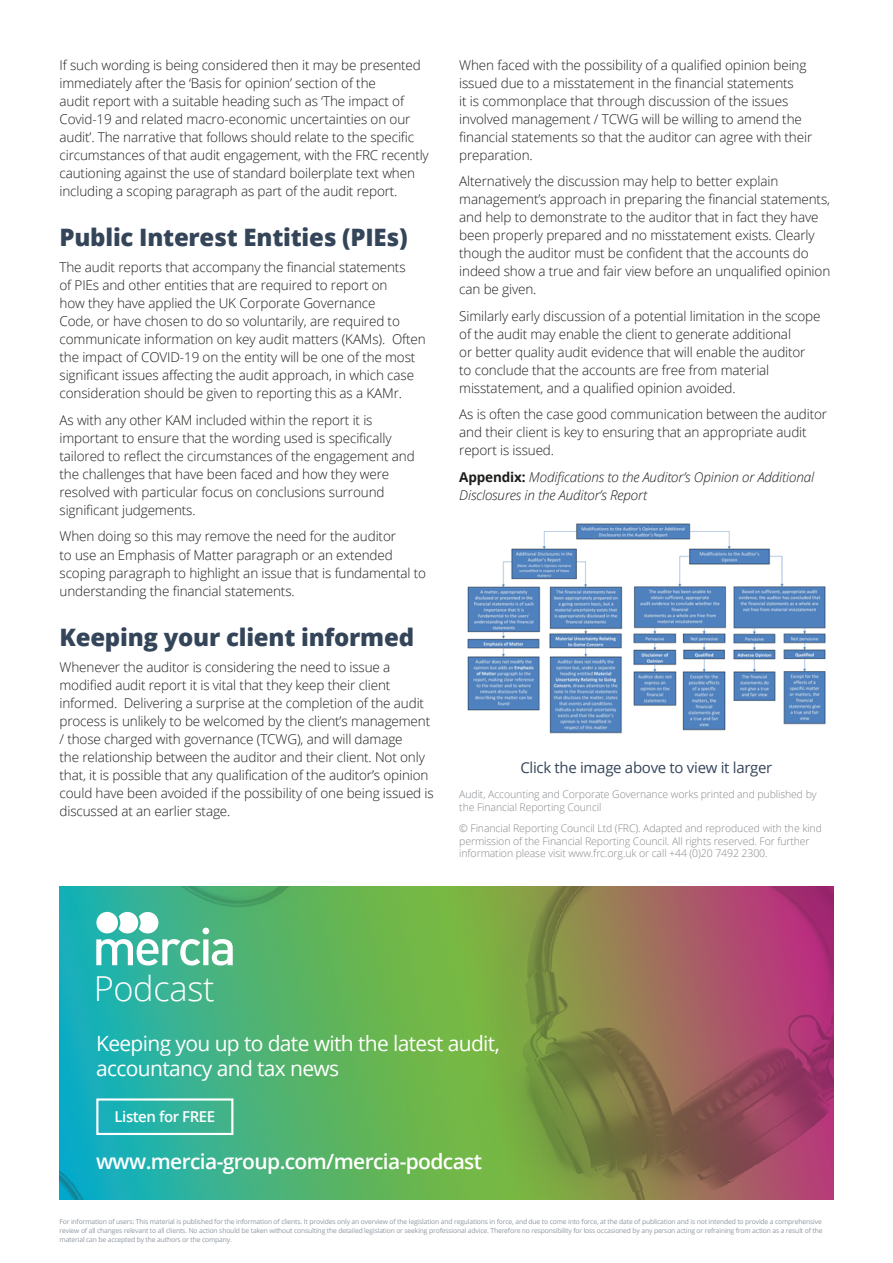
<style>
.page{position:relative;width:893px;height:1263px;background:#fff}
.page>*{position:absolute;margin:0;border:0;box-sizing:border-box;transform-origin:0 0}
.t1{font:300 34.35px "Open Sans";letter-spacing:-.01em;color:#fff}
.Heading2{font:800 24px "Open Sans";letter-spacing:-.01em;color:#344459}
.t2{font:21px/25.2px "Open Sans";letter-spacing:-.03em;color:#fff}
.t3{font:600 21px "Open Sans";letter-spacing:-.03em;color:#fff}
.Heading3{font:15px "Open Sans";letter-spacing:-.02em;color:#344459}
.t4{font:600 15px "Open Sans";letter-spacing:-.03em;color:#fff}
.Body{font:300 13.5px/18px "Open Sans";letter-spacing:-.01em;color:#1d1d1b}
.Body-2{font:italic 300 13.5px/18px "Open Sans";letter-spacing:-.01em;color:#1d1d1b}
.Body-3{font:300 10.5px/12.6px "Open Sans";letter-spacing:-.01em;color:#86888c}
.t5{font:6.75px/9px "Open Sans";letter-spacing:-.02em;color:#9098a0;text-align:justify}
.s1{font-weight:700;font-style:normal}
</style>
<div class="page">
<img style="left:467px;top:523px;width:359px;height:211px">
<img style="left:60px;top:887px;width:773px;height:313px">
<div style="left:96px;top:1098px;width:137px;height:37px;border:2px solid #fff"></div>
<svg style="left:96px;top:912px;width:137px;height:53px"></svg>
<div style="left:96px;top:912px;width:22px;height:21px;background:#fff;border-radius:50%"></div>
<p class="Body" style="left:60px;top:56px;width:371px">If such wording is being considered then it may be presented immediately after the ‘Basis for opinion’ section of the<br>audit report with a suitable heading such as ‘The impact of Covid-19 and related macro-economic uncertainties on our audit’. The narrative that follows should relate to the specific circumstances of that audit engagement, with the FRC recently cautioning against the use of standard boilerplate text when including a scoping paragraph as part of the audit report.</p>
<p class="Heading2" style="left:60px;top:219px;width:350px">Public Interest Entities (PIEs)</p>
<p class="Body" style="left:60px;top:258px;width:368px">The audit reports that accompany the financial statements<br>of PIEs and other entities that are required to report on<br>how they have applied the UK Corporate Governance<br>Code, or have chosen to do so voluntarily, are required to communicate information on key audit matters (KAMs). Often the impact of COVID-19 on the entity will be one of the most significant issues affecting the audit approach, in which case consideration should be given to reporting this as a KAMr.</p>
<p class="Body" style="left:60px;top:411px;width:357px">As with any other KAM included within the report it is important to ensure that the wording used is specifically tailored to reflect the circumstances of the engagement and the challenges that have been faced and how they were resolved with particular focus on conclusions surround significant judgements.</p>
<p class="Body" style="left:60px;top:527px;width:368px">When doing so this may remove the need for the auditor<br>to use an Emphasis of Matter paragraph or an extended scoping paragraph to highlight an issue that is fundamental to understanding the financial statements.</p>
<p class="Heading2" style="left:60px;top:619px;width:356px">Keeping your client informed</p>
<p class="Body" style="left:60px;top:658px;width:376px">Whenever the auditor is considering the need to issue a modified audit report it is vital that they keep their client informed. Delivering a surprise at the completion of the audit process is unlikely to be welcomed by the client’s management / those charged with governance (TCWG), and will damage<br>the relationship between the auditor and their client. Not only that, it is possible that any qualification of the auditor’s opinion could have been avoided if the possibility of one being issued is discussed at an earlier stage.</p>
<p class="Body" style="left:459px;top:56px;width:354px">When faced with the possibility of a qualified opinion being issued due to a misstatement in the financial statements<br>it is commonplace that through discussion of the issues involved management / TCWG will be willing to amend the financial statements so that the auditor can agree with their preparation.</p>
<p class="Body" style="left:459px;top:172px;width:373px">Alternatively the discussion may help to better explain management’s approach in preparing the financial statements, and help to demonstrate to the auditor that in fact they have been properly prepared and no misstatement exists. Clearly though the auditor must be confident that the accounts do indeed show a true and fair view before an unqualified opinion can be given.</p>
<p class="Body" style="left:459px;top:307px;width:363px">Similarly early discussion of a potential limitation in the scope of the audit may enable the client to generate additional<br>or better quality audit evidence that will enable the auditor to conclude that the accounts are free from material misstatement, and a qualified opinion avoided.</p>
<p class="Body" style="left:459px;top:405px;width:369px">As is often the case good communication between the auditor and their client is key to ensuring that an appropriate audit report is issued.</p>
<p class="Body-2" style="left:459px;top:467px;width:357px"><span class="s1">Appendix:</span> Modifications to the Auditor’s Opinion or Additional<br>Disclosures in the Auditor’s Report</p>
<p class="Heading3" style="left:520px;top:757px;width:253px">Click the image above to view it larger</p>
<p class="Body-3" style="left:459px;top:788px;width:359px">Audit, Accounting and Corporate Governance works printed and published by the Financial Reporting Council</p>
<p class="Body-3" style="left:459px;top:822px;width:364px">© Financial Reporting Council Ltd (FRC). Adapted and reproduced with the kind permission of the Financial Reporting Council. All rights reserved. For further information please visit www.frc.org.uk or call +44 (0)20 7492 2300.</p>
<p class="t1" style="left:94px;top:965px;width:122px">Podcast</p>
<p class="t2" style="left:96px;top:1030px;width:405px">Keeping you up to date with the latest audit, accountancy and tax news</p>
<p class="t4" style="left:115px;top:1107px;width:102px">Listen for FREE</p>
<p class="t3" style="left:96px;top:1147px;width:387px">www.mercia-group.com/mercia-podcast</p>
<p class="t5" style="left:60px;top:1216px;width:764px">For information of users: This material is published for the information of clients. It provides only an overview of the legislation and regulations in force, and due to come into force, at the date of publication and is not intended to provide a comprehensive review of all changes relevant to all clients. No action should be taken without consulting the detailed legislation or seeking professional advice. Therefore no responsibility for loss occasioned by any person acting or refraining from action as a result of the material can be accepted by the authors or the company.</p>
</div>
